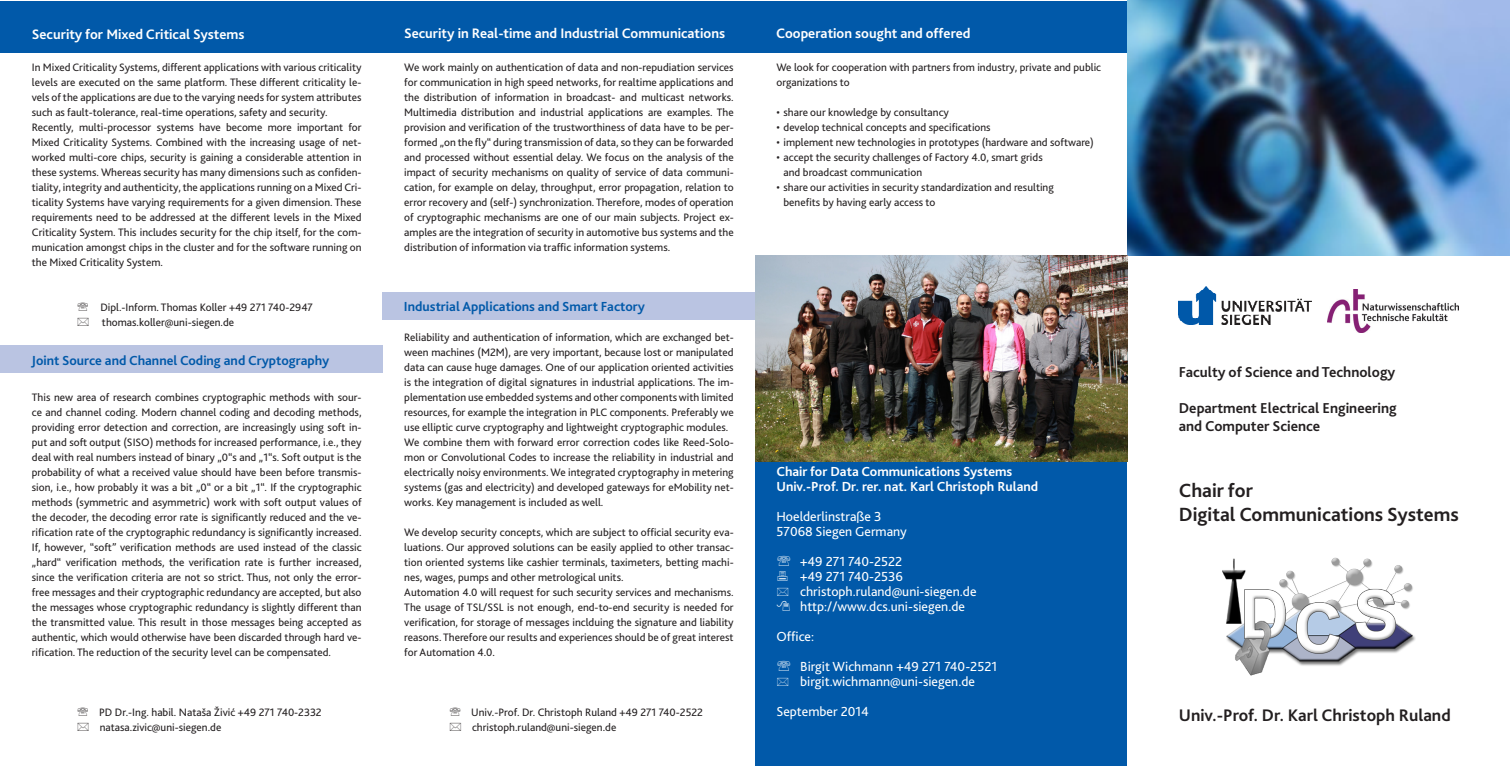
<style>
.page{position:relative;width:1510px;height:766px;background:#fff}
.page>*{position:absolute;margin:0;border:0;box-sizing:border-box;transform-origin:0 0}
.t1{font:700 20px "Bliss 2";color:#231f20}
.t2{font:700 17.5px "Bliss 2";color:#231f20}
.t3{font:700 15px "Bliss 2";color:#231f20}
.t4{font:700 14.38px "Bliss 2";color:#fff}
.t5{font:13.75px "Bliss 2";color:#fff}
.t6{font:700 13.75px "Bliss 2";color:#0159a9}
.t7{font:700 13.75px "Bliss 2";color:#fff}
.t8{font:11.25px/15px "Bliss 2";color:#231f20;text-align:justify}
</style>
<div class="page">
<div style="left:0;top:1px;width:1509px;height:52px;background:#0159a9"></div>
<img style="left:1127px;top:0;width:382px;height:255px">
<img style="left:1178px;top:287px;width:133px;height:37px">
<img style="left:1222px;top:557px;width:193px;height:118px">
<div style="left:0;top:345px;width:383px;height:27px;background:#bac4e2"></div>
<div style="left:755px;top:462px;width:372px;height:303px;background:#0159a9"></div>
<img style="left:755px;top:255px;width:372px;height:206px">
<img style="left:1327px;top:289px;width:131px;height:43px">
<div style="left:383px;top:292px;width:372px;height:27px;background:#bac4e2"></div>
<p class="t4" style="left:32px;top:25px;width:214px">Security for Mixed Critical Systems</p>
<p class="t4" style="left:404px;top:25px;width:322px">Security in Real-time and Industrial Communications</p>
<p class="t4" style="left:776px;top:24px;width:196px">Cooperation sought and offered</p>
<p class="t8" style="left:32px;top:59px;width:331px">In Mixed Criticality Systems, different applications with various criticality levels are executed on the same platform. These different criticality le&shy;vels of the applications are due to the varying needs for system attributes such as fault-tolerance, real-time operations, safety and security.</p>
<p class="t8" style="left:32px;top:119px;width:331px">Recently, multi-processor systems have become more important for Mixed Criticality Systems. Combined with the increasing usage of net&shy;worked multi-core chips, security is gaining a considerable attention in these systems. Whereas security has many dimensions such as confiden&shy;tiality, integrity and authenticity, the applications running on a Mixed Cri&shy;ticality Systems have varying requirements for a given dimension. These requirements need to be addressed at the different levels in the Mixed Criticality System. This includes security for the chip itself, for the com&shy;munication amongst chips in the cluster and for the software running on the Mixed Criticality System.</p>
<p class="t8" style="left:100px;top:299px;width:214px">Dipl.-Inform. Thomas Koller +49 271 740-2947</p>
<p class="t8" style="left:102px;top:314px;width:134px">thomas.koller@uni-siegen.de</p>
<p class="t6" style="left:32px;top:352px;width:299px">Joint Source and Channel Coding and Cryptography</p>
<p class="t8" style="left:32px;top:389px;width:331px">This new area of research combines cryptographic methods with sour&shy;ce and channel coding. Modern channel coding and decoding methods, providing error detection and correction, are increasingly using soft in&shy;put and soft output (SISO) methods for increased performance, i.e., they deal with real numbers instead of binary „0“s and „1“s. Soft output is the probability of what a received value should have been before transmis&shy;sion, i.e., how probably it was a bit „0“ or a bit „1“. If the cryptographic methods (symmetric and asymmetric) work with soft output values of the decoder, the decoding error rate is significantly reduced and the ve&shy;rification rate of the cryptographic redundancy is significantly increased.<br>If, however, “soft” verification methods are used instead of the classic „hard“ verification methods, the verification rate is further increased, since the verification criteria are not so strict. Thus, not only the error&shy;free messages and their cryptographic redundancy are accepted, but also the messages whose cryptographic redundancy is slightly different than the transmitted value. This result in those messages being accepted as authentic, which would otherwise have been discarded through hard ve&shy;rification. The reduction of the security level can be compensated.</p>
<p class="t8" style="left:99px;top:704px;width:224px">PD Dr.-Ing. habil. Nataša Živić +49 271 740-2332</p>
<p class="t8" style="left:100px;top:719px;width:123px">natasa.zivic@uni-siegen.de</p>
<p class="t8" style="left:404px;top:59px;width:331px">We work mainly on authentication of data and non-repudiation services for communication in high speed networks, for realtime applications and the distribution of information in broadcast- and multicast networks.<br>Multimedia distribution and industrial applications are examples. The provision and verification of the trustworthiness of data have to be per&shy;formed „on the fly“ during transmission of data, so they can be forwarded and processed without essential delay. We focus on the analysis of the impact of security mechanisms on quality of service of data communi&shy;cation, for example on delay, throughput, error propagation, relation to error recovery and (self-) synchronization. Therefore, modes of operation of cryptographic mechanisms are one of our main subjects. Project ex&shy;amples are the integration of security in automotive bus systems and the distribution of information via traffic information systems.</p>
<p class="t6" style="left:404px;top:297px;width:243px">Industrial Applications and Smart Factory</p>
<p class="t8" style="left:404px;top:329px;width:331px">Reliability and authentication of information, which are exchanged bet&shy;ween machines (M2M), are very important, because lost or manipulated data can cause huge damages. One of our application oriented activities is the integration of digital signatures in industrial applications. The im&shy;plementation use embedded systems and other components with limited resources, for example the integration in PLC components. Preferably we use elliptic curve cryptography and lightweight cryptographic modules.</p>
<p class="t8" style="left:404px;top:434px;width:331px">We combine them with forward error correction codes like Reed-Solo&shy;mon or Convolutional Codes to increase the reliability in industrial and electrically noisy environments. We integrated cryptography in metering systems (gas and electricity) and developed gateways for eMobility net&shy;works. Key management is included as well.</p>
<p class="t8" style="left:404px;top:524px;width:331px">We develop security concepts, which are subject to official security eva&shy;luations. Our approved solutions can be easily applied to other transac&shy;tion oriented systems like cashier terminals, taximeters, betting machi&shy;nes, wages, pumps and other metrological units.</p>
<p class="t8" style="left:404px;top:584px;width:331px">Automation 4.0 will request for such security services and mechanisms.<br>The usage of TSL/SSL is not enough, end-to-end security is needed for verification, for storage of messages inclduing the signature and liability reasons. Therefore our results and experiences should be of great interest for Automation 4.0.</p>
<p class="t8" style="left:471px;top:704px;width:233px">Univ.-Prof. Dr. Christoph Ruland +49 271 740-2522 christoph.ruland@uni-siegen.de</p>
<p class="t8" style="left:776px;top:59px;width:326px">We look for cooperation with partners from industry, private and public organizations to</p>
<p class="t8" style="left:776px;top:104px;width:174px">• share our knowledge by consultancy</p>
<p class="t8" style="left:776px;top:119px;width:216px">• develop technical concepts and specifications</p>
<p class="t8" style="left:776px;top:134px;width:319px">• implement new technologies in prototypes (hardware and software)</p>
<p class="t8" style="left:776px;top:149px;width:268px">• accept the security challenges of Factory 4.0, smart grids</p>
<p class="t8" style="left:783px;top:164px;width:140px">and broadcast communication</p>
<p class="t8" style="left:776px;top:179px;width:279px">• share our activities in security standardization and resulting</p>
<p class="t8" style="left:783px;top:194px;width:153px">benefits by having early access to</p>
<p class="t7" style="left:776px;top:463px;width:237px">Chair for Data Communications Systems</p>
<p class="t7" style="left:776px;top:478px;width:263px">Univ.-Prof. Dr. rer. nat. Karl Christoph Ruland</p>
<p class="t5" style="left:776px;top:508px;width:107px">Hoelderlinstraße 3</p>
<p class="t5" style="left:776px;top:523px;width:132px">57068 Siegen Germany</p>
<p class="t5" style="left:800px;top:553px;width:104px">+49 271 740-2522</p>
<p class="t5" style="left:800px;top:568px;width:104px">+49 271 740-2536</p>
<p class="t5" style="left:800px;top:583px;width:178px">christoph.ruland@uni-siegen.de</p>
<p class="t5" style="left:800px;top:598px;width:166px">http://www.dcs.uni-siegen.de</p>
<p class="t5" style="left:776px;top:628px;width:39px">Office:</p>
<p class="t5" style="left:800px;top:658px;width:199px">Birgit Wichmann +49 271 740-2521</p>
<p class="t5" style="left:800px;top:673px;width:176px">birgit.wichmann@uni-siegen.de</p>
<p class="t5" style="left:776px;top:703px;width:94px">September 2014</p>
<p class="t3" style="left:1178px;top:362px;width:218px">Faculty of Science and Technology</p>
<p class="t3" style="left:1178px;top:398px;width:219px">Department Electrical Engineering</p>
<p class="t3" style="left:1178px;top:416px;width:143px">and Computer Science</p>
<p class="t1" style="left:1178px;top:478px;width:76px">Chair for</p>
<p class="t1" style="left:1178px;top:502px;width:281px">Digital Communications Systems</p>
<p class="t2" style="left:1178px;top:704px;width:273px">Univ.-Prof. Dr. Karl Christoph Ruland</p>
</div>
